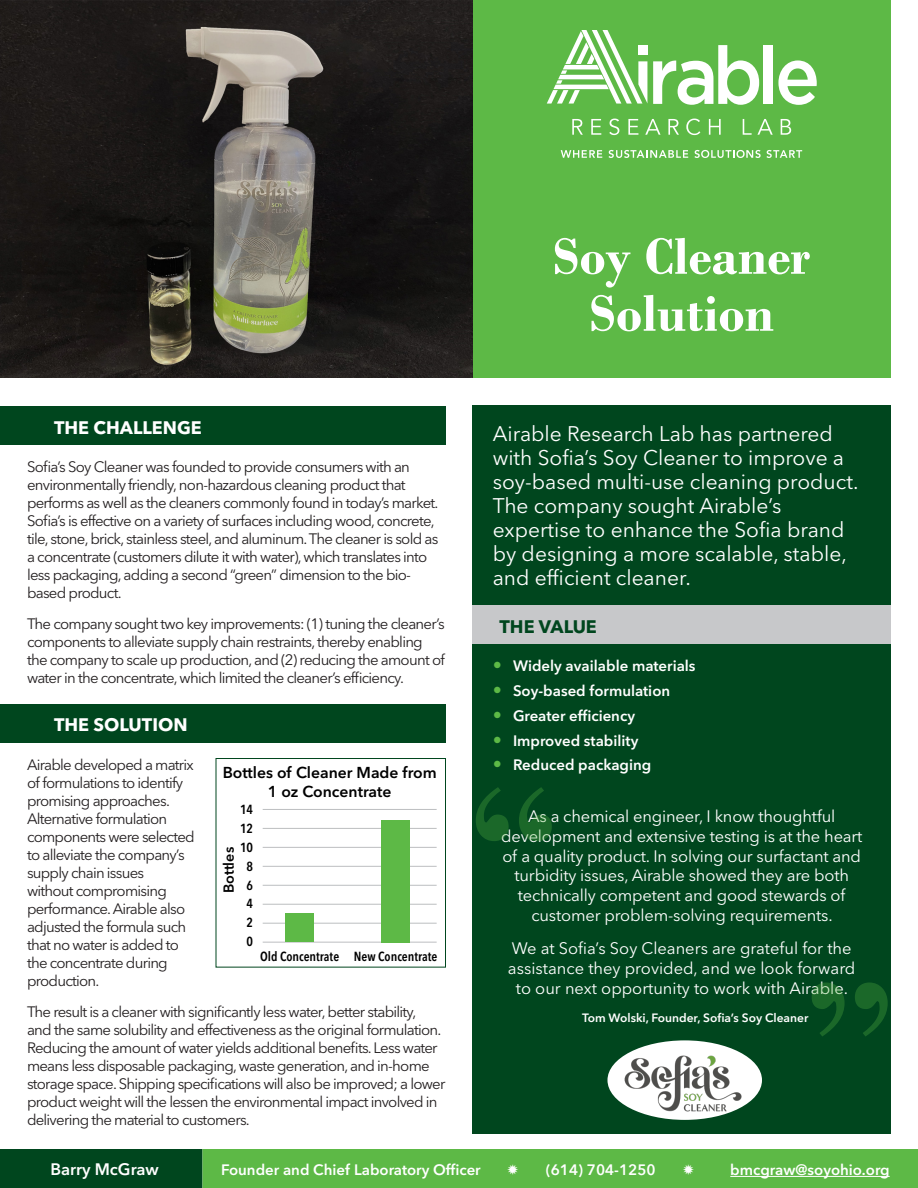
<style>
.page{position:relative;width:918px;height:1188px;background:#fff}
.page>*{position:absolute;margin:0;border:0;box-sizing:border-box;transform-origin:0 0}
.t1{font:700 54px/57px "Bodoni";color:#fff;text-align:center}
.Tech_Body{font:21px/24px "Avenir Next LT Pro";color:#fff}
.Heading{font:700 18px "Avenir Next LT Pro";color:#fff}
.Heading_2{font:700 18px "Avenir Next LT Pro";color:#00461e}
.Body{font:16.5px/19.8px "Avenir Next LT Pro";letter-spacing:-.01em;color:#fff;text-align:center}
.Subtitle{font:600 16.5px "Avenir Next LT Pro";color:#fff}
.t2{font:600 15.75px/18.9px "Avenir Next LT Pro";color:#000;text-align:center}
.Body-2{font:15px/18px "Avenir Next LT Pro";letter-spacing:-.05em;color:#231f20}
.Body-3{font:600 15px "Avenir Next LT Pro";color:#fff}
.t3{font:600 14.4px "Avenir Next LT Pro";color:#000}
.t4{font:600 condensed 13.05px/19px "Avenir Next LT Pro";color:#000;text-align:center}
.Body-4{font:600 12px "Avenir Next LT Pro";color:#fff}
</style>
<div class="page">
<div style="left:472px;top:405px;width:419px;height:729px;background:#00461e"></div>
<div style="left:472px;top:605px;width:419px;height:39px;background:#c7c8ca"></div>
<div style="left:0;top:406px;width:446px;height:39px;background:#00461e"></div>
<div style="left:0;top:704px;width:446px;height:38px;background:#00461e"></div>
<div style="left:472px;top:0;width:419px;height:378px;background:#5db946"></div>
<div style="left:638px;top:46px;width:10px;height:9px;background:#fff"></div>
<svg style="left:653px;top:45px;width:106px;height:60px"></svg>
<div style="left:764px;top:45px;width:9px;height:59px;background:#fff"></div>
<svg style="left:778px;top:60px;width:39px;height:45px"></svg>
<svg style="left:547px;top:30px;width:100px;height:74px"></svg>
<svg style="left:572px;top:119px;width:11px;height:16px"></svg>
<svg style="left:591px;top:119px;width:10px;height:16px"></svg>
<svg style="left:609px;top:119px;width:10px;height:16px"></svg>
<svg style="left:628px;top:119px;width:10px;height:16px"></svg>
<svg style="left:645px;top:119px;width:16px;height:16px"></svg>
<svg style="left:668px;top:119px;width:11px;height:16px"></svg>
<svg style="left:686px;top:119px;width:14px;height:16px"></svg>
<svg style="left:709px;top:119px;width:12px;height:16px"></svg>
<svg style="left:743px;top:119px;width:30px;height:16px"></svg>
<svg style="left:781px;top:119px;width:10px;height:16px"></svg>
<svg style="left:561px;top:150px;width:41px;height:8px"></svg>
<svg style="left:608px;top:150px;width:80px;height:8px"></svg>
<svg style="left:694px;top:150px;width:108px;height:8px"></svg>
<svg style="left:476px;top:787px;width:76px;height:54px"></svg>
<svg style="left:812px;top:982px;width:76px;height:54px"></svg>
<img style="left:0;top:0;width:473px;height:378px">
<img style="left:607px;top:1040px;width:155px;height:80px">
<hr style="left:263px;top:809px;width:174px;height:1px;background:#bcbec0">
<hr style="left:263px;top:828px;width:174px;height:1px;background:#bcbec0">
<hr style="left:263px;top:847px;width:174px;height:1px;background:#bcbec0">
<hr style="left:263px;top:866px;width:174px;height:1px;background:#bcbec0">
<hr style="left:263px;top:885px;width:174px;height:1px;background:#bcbec0">
<hr style="left:263px;top:904px;width:174px;height:1px;background:#bcbec0">
<hr style="left:263px;top:923px;width:174px;height:1px;background:#bcbec0">
<hr style="left:263px;top:942px;width:174px;height:1px;background:#bcbec0">
<div style="left:285px;top:913px;width:29px;height:29px;background:#5db946"></div>
<div style="left:381px;top:820px;width:29px;height:122px;background:#5db946"></div>
<div style="left:216px;top:758px;width:230px;height:210px;border:1px solid #00461e"></div>
<svg style="left:0;top:1149px;width:918px;height:39px;background:#499f3e"></svg>
<p class="Heading" style="left:54px;top:416px;width:149px">THE CHALLENGE</p>
<p class="Body-2" style="left:27px;top:458px;width:413px">Sofia’s Soy Cleaner was founded to provide consumers with an environmentally friendly, non-hazardous cleaning product that performs as well as the cleaners commonly found in today’s market.<br>Sofia’s is effective on a variety of surfaces including wood, concrete, tile, stone, brick, stainless steel, and aluminum. The cleaner is sold as a concentrate (customers dilute it with water), which translates into less packaging, adding a second “green” dimension to the bio&shy;based product.</p>
<p class="Body-2" style="left:27px;top:615px;width:419px">The company sought two key improvements: (1) tuning the cleaner’s components to alleviate supply chain restraints, thereby enabling the company to scale up production, and (2) reducing the amount of water in the concentrate, which limited the cleaner’s efficiency.</p>
<p class="Heading" style="left:54px;top:714px;width:135px">THE SOLUTION</p>
<p class="Body-2" style="left:27px;top:755px;width:169px">Airable developed a matrix of formulations to identify promising approaches.<br>Alternative formulation components were selected to alleviate the company’s supply chain issues<br>without compromising performance. Airable also adjusted the formula such that no water is added to the concentrate during production.</p>
<p class="Body-2" style="left:27px;top:1003px;width:420px">The result is a cleaner with significantly less water, better stability,<br>and the same solubility and effectiveness as the original formulation.<br>Reducing the amount of water yields additional benefits. Less water means less disposable packaging, waste generation, and in-home storage space. Shipping specifications will also be improved; a lower product weight will the lessen the environmental impact involved in delivering the material to customers.</p>
<p class="t2" style="left:223px;top:763px;width:216px">Bottles of Cleaner Made from<br>1 oz Concentrate</p>
<p class="t4" style="left:240px;top:799px;width:15px">14<br>12<br>10<br>8<br>6<br>4<br>2<br>0</p>
<p class="t3" style="left:220px;top:893px;width:48px;rotate:-90deg">Bottles</p>
<p class="t4" style="left:260px;top:947px;width:179px">Old Concentrate New Concentrate</p>
<p class="t1" style="left:553px;top:227px;width:259px">Soy Cleaner<br>Solution</p>
<p class="Tech_Body" style="left:493px;top:422px;width:367px">Airable Research Lab has partnered with Sofia’s Soy Cleaner to improve a soy-based multi-use cleaning product.<br>The company sought Airable’s expertise to enhance the Sofia brand by designing a more scalable, stable, and efficient cleaner.</p>
<p class="Heading_2" style="left:500px;top:616px;width:99px">THE VALUE</p>
<p class="Body-3" style="left:513px;top:657px;width:184px">Widely available materials</p>
<p class="Body-3" style="left:513px;top:682px;width:159px">Soy-based formulation</p>
<p class="Body-3" style="left:513px;top:707px;width:124px">Greater efficiency</p>
<p class="Body-3" style="left:513px;top:731px;width:127px">Improved stability</p>
<p class="Body-3" style="left:513px;top:756px;width:140px">Reduced packaging</p>
<p class="Body" style="left:501px;top:806px;width:363px">As a chemical engineer, I know thoughtful development and extensive testing is at the heart of a quality product. In solving our surfactant and turbidity issues, Airable showed they are both technically competent and good stewards of customer problem-solving requirements.</p>
<p class="Body" style="left:508px;top:939px;width:349px">We at Sofia’s Soy Cleaners are grateful for the assistance they provided, and we look forward to our next opportunity to work with Airable.</p>
<p class="Body-4" style="left:582px;top:1010px;width:228px">Tom Wolski, Founder, Sofia’s Soy Cleaner</p>
<p class="Subtitle" style="left:50px;top:1160px;width:110px">Barry McGraw</p>
<p class="Body-3" style="left:221px;top:1161px;width:261px">Founder and Chief Laboratory Officer</p>
<p class="Body-3" style="left:546px;top:1161px;width:111px">(614) 704-1250</p>
<p class="Body-3" style="left:730px;top:1161px;width:161px">bmcgraw@soyohio.org</p>
</div>
